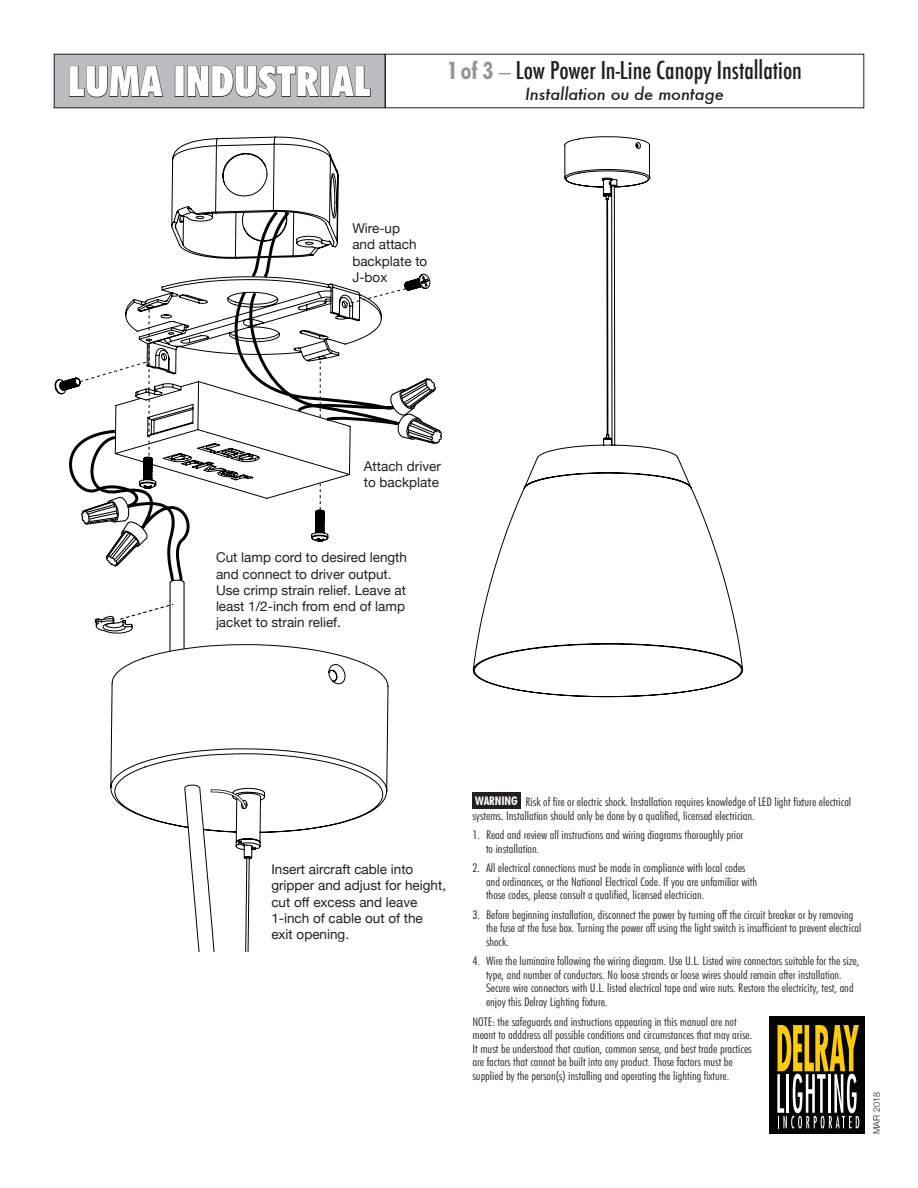
<style>
.page{position:relative;width:918px;height:1188px;background:#fff}
.page>*{position:absolute;margin:0;border:0;box-sizing:border-box;transform-origin:0 0}
.t1{font:900 condensed 42px "Futura BT";letter-spacing:.01em;color:#fff}
.t2{font:500 condensed 24px "Futura";color:#231f20}
.t3{font:italic 500 16.5px "Futura";letter-spacing:-.01em;color:#231f20}
.t4{font:13.5px/16.2px "Helvetica Neue";color:#231f20}
.t5{font:300 condensed 12px/13.5px "Futura BT";color:#231f20;scale:1.1 1}
.t6{font:300 9px "Helvetica Neue";color:#231f20}
.s1{font-family:"Futura BT";font-weight:700;color:#939598}
.s2{font-family:"Futura BT";font-weight:400;font-stretch:normal;color:#939598}
.s3{font-weight:700;color:#fff}
</style>
<div class="page">
<svg style="left:94px;top:136px;width:337px;height:815px"></svg>
<hr style="left:184px;top:583px;width:1px;height:66px;background:#000">
<hr style="left:169px;top:583px;width:2px;height:68px;background:#000">
<svg style="left:95px;top:603px;width:79px;height:31px"></svg>
<svg style="left:249px;top:208px;width:43px;height:73px"></svg>
<svg style="left:320px;top:484px;width:1px;height:26px"></svg>
<svg style="left:228px;top:288px;width:214px;height:157px"></svg>
<svg style="left:55px;top:308px;width:149px;height:276px"></svg>
<svg style="left:209px;top:788px;width:39px;height:23px"></svg>
<svg style="left:473px;top:136px;width:270px;height:561px"></svg>
<div style="left:54px;top:54px;width:331px;height:54px;background:#bcbdc0"></div>
<svg style="left:69px;top:66px;width:94px;height:32px"></svg>
<div style="left:175px;top:66px;width:9px;height:31px;border:1px solid #231f20"></div>
<svg style="left:187px;top:65px;width:132px;height:33px"></svg>
<div style="left:321px;top:66px;width:9px;height:31px;border:1px solid #231f20"></div>
<svg style="left:330px;top:66px;width:41px;height:31px"></svg>
<div style="left:54px;top:54px;width:331px;height:54px;border:1px solid #231f20"></div>
<div style="left:472px;top:792px;width:49px;height:17px;background:#231f20"></div>
<div style="left:770px;top:1017px;width:95px;height:117px;background:#040503"></div>
<svg style="left:777px;top:1025px;width:82px;height:103px"></svg>
<p class="t1" style="left:68px;top:56px;width:304px">LUMA INDUSTRIAL</p>
<p class="t2" style="left:447px;top:55px;width:356px"><span class="s1">1 of 3</span> <span class="s2">–</span> Low Power In-Line Canopy Installation</p>
<p class="t3" style="left:525px;top:82px;width:200px">Installation ou de montage</p>
<p class="t4" style="left:352px;top:221px;width:49px">Wire-up</p>
<p class="t4" style="left:352px;top:237px;width:77px">and attach backplate to<br>J-box</p>
<p class="t4" style="left:364px;top:459px;width:79px">Attach driver to backplate</p>
<p class="t4" style="left:216px;top:550px;width:193px">Cut lamp cord to desired length and connect to driver output.<br>Use crimp strain relief. Leave at least 1/2-inch from end of lamp jacket to strain relief.</p>
<p class="t4" style="left:271px;top:862px;width:176px">Insert aircraft cable into gripper and adjust for height, cut off excess and leave<br>1-inch of cable out of the exit opening.</p>
<p class="t5" style="left:472px;top:795px;width:346px"><span class="s3">WARNING</span> Risk of fire or electric shock. Installation requires knowledge of LED light fixture electrical systems. Installation should only be done by a qualified, licensed electrician.</p>
<p class="t5" style="left:486px;top:828px;width:235px;text-indent:-14px">1. Read and review all instructions and wiring diagrams thoroughly prior to installation.</p>
<p class="t5" style="left:486px;top:861px;width:248px;text-indent:-14px">2. All electrical connections must be made in compliance with local codes and ordinances, or the National Electrical Code. If you are unfamiliar with those codes, please consult a qualified, licensed electrician.</p>
<p class="t5" style="left:486px;top:908px;width:343px;text-indent:-14px">3. Before beginning installation, disconnect the power by turning off the circuit breaker or by removing the fuse at the fuse box. Turning the power off using the light switch is insufficient to prevent electrical shock.</p>
<p class="t5" style="left:486px;top:954px;width:341px;text-indent:-14px">4. Wire the luminaire following the wiring diagram. Use U.L. Listed wire connectors suitable for the size, type, and number of conductors. No loose strands or loose wires should remain after installation.<br>Secure wire connectors with U.L. listed electrical tape and wire nuts. Restore the electricity, test, and enjoy this Delray Lighting fixture.</p>
<p class="t5" style="left:472px;top:1015px;width:256px">NOTE: the safeguards and instructions appearing in this manual are not meant to adddress all possible conditions and circumstances that may arise.<br>It must be understood that caution, common sense, and best trade practices are factors that cannot be built into any product. Those factors must be supplied by the person(s) installing and operating the lighting fixture.</p>
<p class="t6" style="left:869px;top:1134px;width:43px;rotate:-90deg">MAR 2018</p>
</div>
